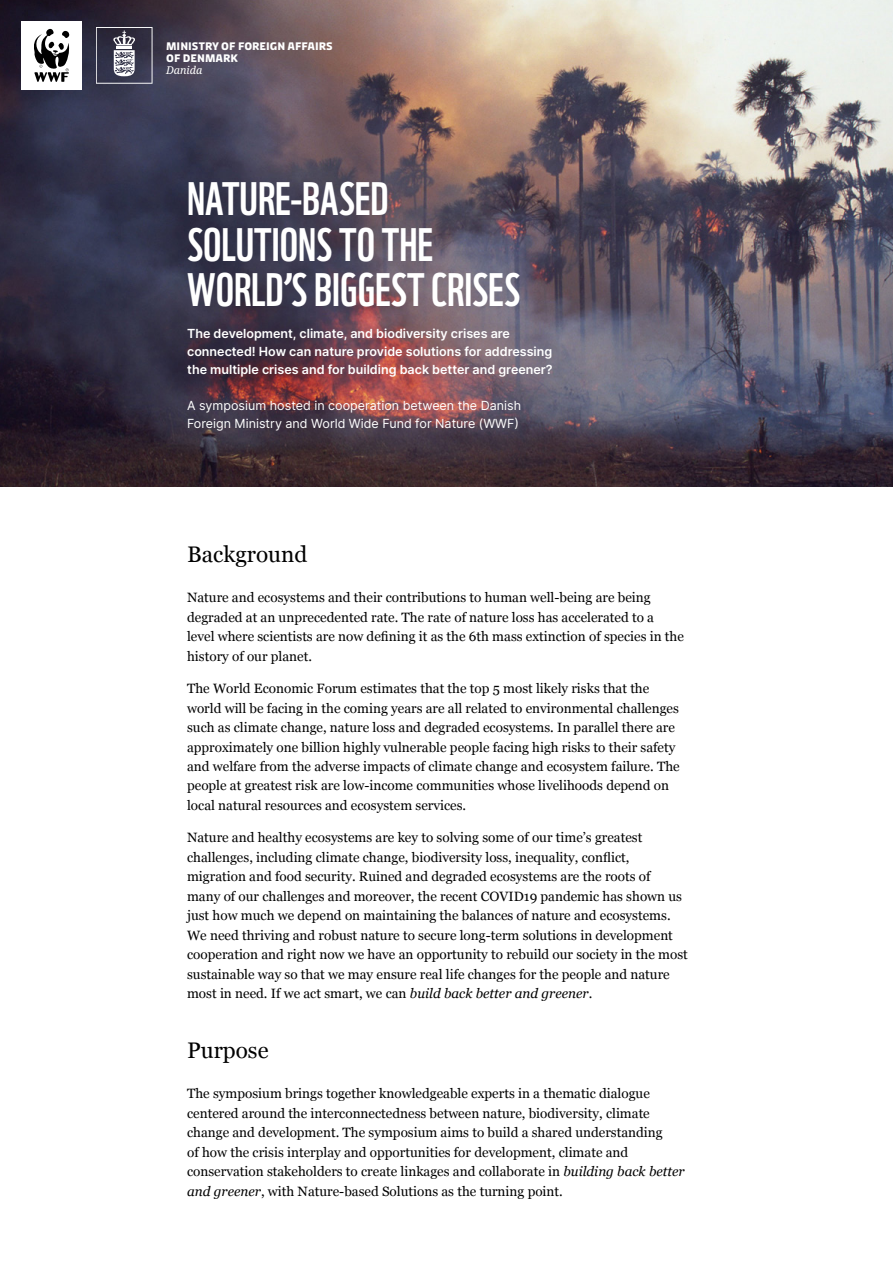
<style>
.page{position:relative;width:893px;height:1263px;background:#fff}
.page>*{position:absolute;margin:0;border:0;box-sizing:border-box;transform-origin:0 0}
.t1{font:45.6px/45.6px "WWF";color:#fff}
.t2{font:22.5px "Georgia";color:#000}
.t3{font:13.5px/19.5px "Georgia";color:#000}
.t4{font:600 12.6px/18.1px "Inter";color:#fff}
.t5{font:12.6px/18.1px "Inter";color:#fff}
.t6{font:700 10.8px/12.1px "Diplomacy";color:#fff}
.t7{font:italic 10.8px "Noto Serif";color:#fff}
.s1{font-style:italic}
</style>
<div class="page">
<img style="left:0;top:0;width:893px;height:487px">
<div style="left:21px;top:21px;width:61px;height:68px;background:#fff"></div>
<svg style="left:34px;top:28px;width:36px;height:54px"></svg>
<svg style="left:96px;top:27px;width:57px;height:57px;background:#5e5d6d"></svg>
<p class="t6" style="left:166px;top:40px;width:168px">MINISTRY OF FOREIGN AFFAIRS<br>OF DENMARK</p>
<p class="t7" style="left:166px;top:63px;width:38px">Danida</p>
<h1 class="t1" style="left:187px;top:171px;width:334px">NATURE-BASED<br>SOLUTIONS TO THE<br>WORLD’S BIGGEST CRISES</h1>
<p class="t4" style="left:187px;top:324px;width:367px">The development, climate, and biodiversity crises are connected! How can nature provide solutions for addressing the multiple crises and for building back better and greener?</p>
<p class="t5" style="left:187px;top:396px;width:335px">A symposium hosted in cooperation between the Danish<br>Foreign Ministry and World Wide Fund for Nature (WWF)</p>
<h2 class="t2" style="left:187px;top:538px;width:122px">Background</h2>
<p class="t3" style="left:187px;top:587px;width:498px">Nature and ecosystems and their contributions to human well-being are being degraded at an unprecedented rate. The rate of nature loss has accelerated to a level where scientists are now defining it as the 6th mass extinction of species in the history of our planet.</p>
<p class="t3" style="left:187px;top:678px;width:494px">The World Economic Forum estimates that the top 5 most likely risks that the world will be facing in the coming years are all related to environmental challenges such as climate change, nature loss and degraded ecosystems. In parallel there are approximately one billion highly vulnerable people facing high risks to their safety and welfare from the adverse impacts of climate change and ecosystem failure. The people at greatest risk are low-income communities whose livelihoods depend on local natural resources and ecosystem services.</p>
<p class="t3" style="left:187px;top:827px;width:502px">Nature and healthy ecosystems are key to solving some of our time’s greatest challenges, including climate change, biodiversity loss, inequality, conflict, migration and food security. Ruined and degraded ecosystems are the roots of<br>many of our challenges and moreover, the recent COVID19 pandemic has shown us just how much we depend on maintaining the balances of nature and ecosystems.<br>We need thriving and robust nature to secure long-term solutions in development cooperation and right now we have an opportunity to rebuild our society in the most sustainable way so that we may ensure real life changes for the people and nature most in need. If we act smart, we can <span class="s1">build back better and greener</span>.</p>
<h2 class="t2" style="left:187px;top:1034px;width:83px">Purpose</h2>
<p class="t3" style="left:187px;top:1083px;width:499px">The symposium brings together knowledgeable experts in a thematic dialogue centered around the interconnectedness between nature, biodiversity, climate change and development. The symposium aims to build a shared understanding<br>of how the crisis interplay and opportunities for development, climate and conservation stakeholders to create linkages and collaborate in <span class="s1">building back better and greener</span>, with Nature-based Solutions as the turning point.</p>
</div>
